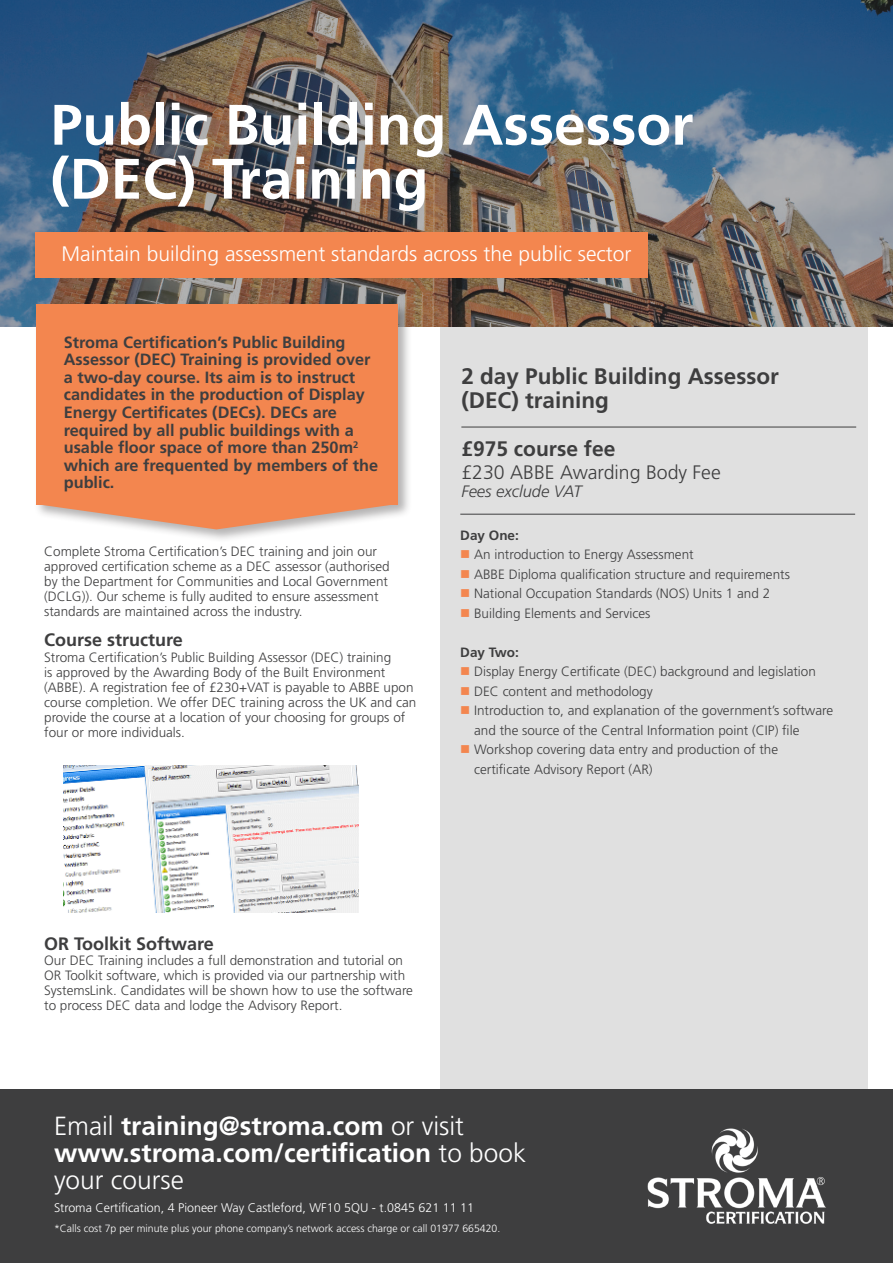
<style>
.page{position:relative;width:893px;height:1263px;background:#fff}
.page>*{position:absolute;margin:0;border:0;box-sizing:border-box;transform-origin:0 0}
.t1{font:700 57px/54px "Frutiger LT Std";color:#fff}
.t2{font:700 26.25px/27px "Frutiger LT Std";color:#fff}
.t3{font:700 22.5px/24px "Frutiger LT Std";color:#3e3e3f}
.t4{font:300 21px "Frutiger LT Std";color:#fff}
.t5{font:700 21px "Frutiger LT Std";color:#3e3e3f}
.t6{font:300 19.5px "Frutiger LT Std";color:#3e3e3f}
.t7{font:700 18px "Frutiger LT Std";color:#3e3e3f}
.t8{font:italic 300 16.5px "Frutiger LT Std";color:#3e3e3f}
.t9{font:700 16.35px/17.5px "Frutiger LT Std";color:#3e3e3f}
.t10{font:300 13.5px/15px "Frutiger LT Std";color:#3e3e3f}
.t11{font:700 13.5px "Frutiger LT Std";color:#3e3e3f}
.t12{font:300 12.45px "Frutiger LT Std";color:#fff}
.t13{font:300 10.5px "Frutiger LT Std";color:#fff}
.s1{color:#f3864f}
.s2{font-weight:300}
</style>
<div class="page">
<div style="left:440px;top:317px;width:427px;height:772px;background:#e0e0e0"></div>
<img style="left:0;top:0;width:893px;height:327px">
<div style="left:34px;top:302px;width:378px;height:241px;background:#231f20;opacity:.34"></div>
<div style="left:36px;top:304px;width:362px;height:200px;background:#f3864f"></div>
<svg style="left:35px;top:504px;width:362px;height:25px"></svg>
<hr style="left:461px;top:427px;width:395px;height:1px;background:#3e3e3f">
<hr style="left:460px;top:514px;width:395px;height:1px;background:#3e3e3f">
<div style="left:35px;top:232px;width:612px;height:46px;background:#f3864f"></div>
<div style="left:0;top:1089px;width:893px;height:174px;background:#3e3e3f"></div>
<img style="left:647px;top:1128px;width:179px;height:96px">
<img style="left:64px;top:765px;width:295px;height:148px">
<p class="t1" style="left:51px;top:98px;width:644px">Public Building Assessor (DEC) Training</p>
<p class="t4" style="left:62px;top:242px;width:571px">Maintain building assessment standards across the public sector</p>
<p class="t9" style="left:64px;top:333px;width:283px">Stroma Certification’s Public Building</p>
<p class="t9" style="left:64px;top:351px;width:308px">Assessor (DEC) Training is provided over</p>
<p class="t9" style="left:64px;top:369px;width:293px">a two-day course. Its aim is to instruct</p>
<p class="t9" style="left:64px;top:386px;width:303px">candidates in the production of Display<br>Energy Certificates (DECs). DECs are</p>
<p class="t9" style="left:64px;top:421px;width:291px">required by all public buildings with a</p>
<p class="t9" style="left:64px;top:439px;width:316px">usable floor space of more than 250m<sup>2 </sup>which are frequented by members of the public.</p>
<p class="t10" style="left:44px;top:544px;width:334px">Complete Stroma Certification’s DEC training and join our</p>
<p class="t10" style="left:44px;top:559px;width:347px">approved certification scheme as a DEC assessor (authorised by the Department for Communities and Local Government (DCLG)). Our scheme is fully audited to ensure assessment standards are maintained across the industry.</p>
<p class="t7" style="left:44px;top:629px;width:140px">Course structure</p>
<p class="t10" style="left:44px;top:650px;width:374px">Stroma Certification’s Public Building Assessor (DEC) training<br>is approved by the Awarding Body of the Built Environment (ABBE). A registration fee of £230+VAT is payable to ABBE upon course completion. We offer DEC training across the UK and can provide the course at a location of your choosing for groups of four or more individuals.</p>
<p class="t3" style="left:461px;top:364px;width:319px">2 day Public Building Assessor (DEC) training</p>
<p class="t5" style="left:461px;top:436px;width:156px">£975 course fee</p>
<p class="t6" style="left:461px;top:461px;width:261px">£230 ABBE Awarding Body Fee</p>
<p class="t8" style="left:461px;top:481px;width:122px">Fees exclude VAT</p>
<p class="t11" style="left:460px;top:527px;width:60px">Day One:</p>
<p class="t10" style="left:460px;top:547px;width:235px"><span class="s1">■</span> An introduction to Energy Assessment</p>
<p class="t10" style="left:460px;top:567px;width:331px"><span class="s1">■</span> ABBE Diploma qualification structure and requirements</p>
<p class="t10" style="left:460px;top:586px;width:311px"><span class="s1">■</span> National Occupation Standards (NOS) Units 1 and 2</p>
<p class="t10" style="left:460px;top:606px;width:192px"><span class="s1">■</span> Building Elements and Services</p>
<p class="t11" style="left:460px;top:644px;width:60px">Day Two:</p>
<p class="t10" style="left:460px;top:664px;width:357px"><span class="s1">■</span> Display Energy Certificate (DEC) background and legislation</p>
<p class="t10" style="left:460px;top:684px;width:194px"><span class="s1">■</span> DEC content and methodology</p>
<p class="t10" style="left:474px;top:701px;width:361px;line-height:19.5px;text-indent:-14px"><span class="s1">■</span> Introduction to, and explanation of the government’s software and the source of the Central Information point (CIP) file</p>
<p class="t10" style="left:474px;top:740px;width:306px;line-height:19.5px;text-indent:-14px"><span class="s1">■</span> Workshop covering data entry and production of the certificate Advisory Report (AR)</p>
<p class="t7" style="left:44px;top:933px;width:171px">OR Toolkit Software</p>
<p class="t10" style="left:44px;top:953px;width:370px">Our DEC Training includes a full demonstration and tutorial on OR Toolkit software, which is provided via our partnership with SystemsLink. Candidates will be shown how to use the software to process DEC data and lodge the Advisory Report.</p>
<p class="t2" style="left:54px;top:1112px;width:474px"><span class="s2">Email</span> training@stroma.com <span class="s2">or visit </span>www.stroma.com/certification <span class="s2">to book your course</span></p>
<p class="t12" style="left:54px;top:1201px;width:422px">Stroma Certification, 4 Pioneer Way Castleford, WF10 5QU - t.0845 621 11 11</p>
<p class="t13" style="left:54px;top:1223px;width:448px">*Calls cost 7p per minute plus your phone company’s network access charge or call 01977 665420.</p>
</div>
